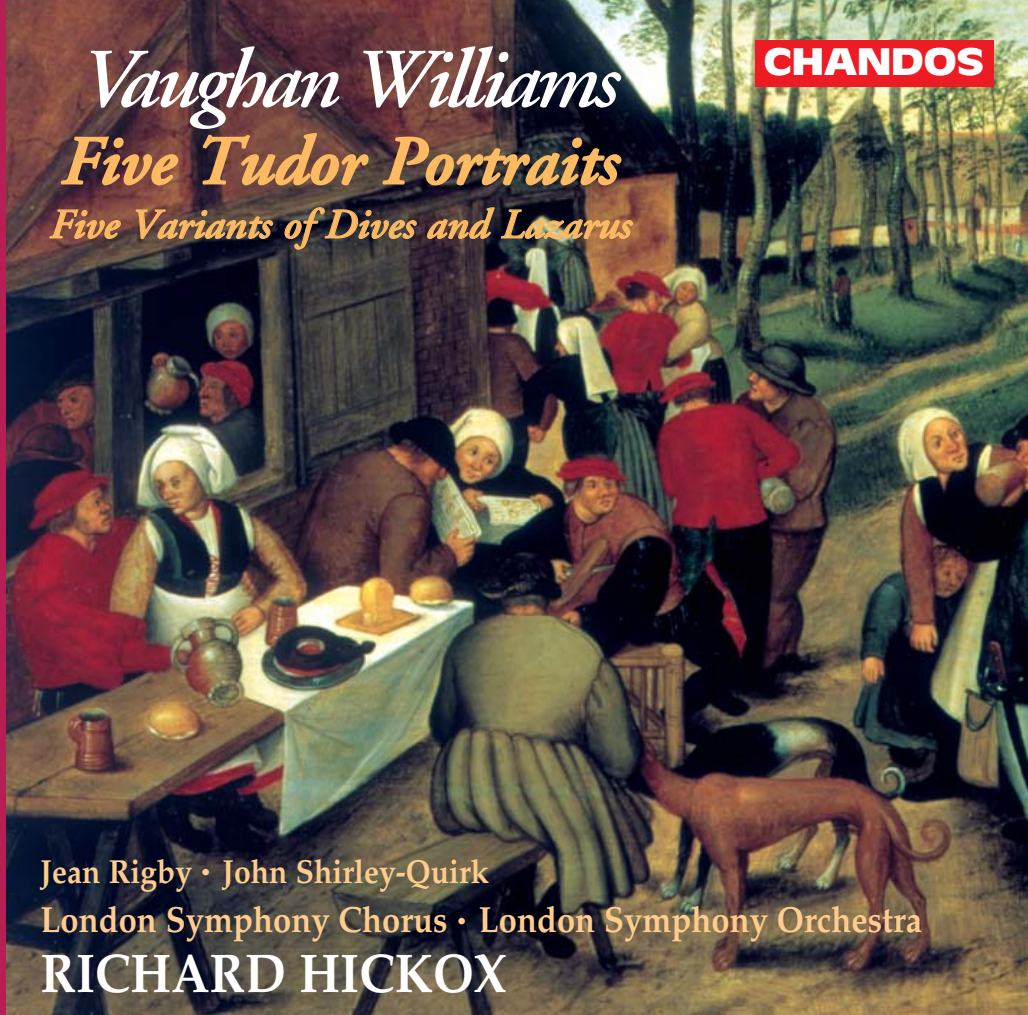
<style>
.page{position:relative;width:1028px;height:1015px;background:#fff}
.page>*{position:absolute;margin:0;border:0;box-sizing:border-box;transform-origin:0 0}
.t1{font:italic 600 84px "Adobe Garamond";letter-spacing:-.05em;color:#fff}
.t2{font:italic 600 69px "Adobe Garamond";color:#fcba62}
.t3{font:700 54.6px "Palatino";color:#fff;scale:.9 1}
.t4{font:italic 600 42px "Adobe Garamond";color:#fcba62}
.t5{font:700 36.3px "Palatino";color:#fecd8e;scale:.9 1}
.t6{font:900 36px "Antique Olive";letter-spacing:-.02em;color:#fff;scale:1.29 1}
.t7{font:700 33.3px "Palatino";color:#fecd8e;scale:.9 1}
.s1{font-size:42.3px}
</style>
<div class="page">
<img style="left:0;top:0;width:1027px;height:1015px">
<h1 class="t1" style="left:79px;top:46px;width:541px">Vaughan Williams</h1>
<h2 class="t2" style="left:61px;top:134px;width:558px">Five Tudor Portraits</h2>
<p class="t4" style="left:50px;top:207px;width:583px">Five Variants of Dives and Lazarus</p>
<p class="t6" style="left:763px;top:47px;width:173px">CHANDOS</p>
<p class="t7" style="left:41px;top:859px;width:500px">Jean Rigby <span class="s1">·</span> John Shirley-Quirk</p>
<p class="t5" style="left:41px;top:905px;width:981px">London Symphony Chorus <span class="s1">·</span> London Symphony Orchestra</p>
<h3 class="t3" style="left:41px;top:952px;width:519px">RICHARD HICKOX</h3>
</div>
